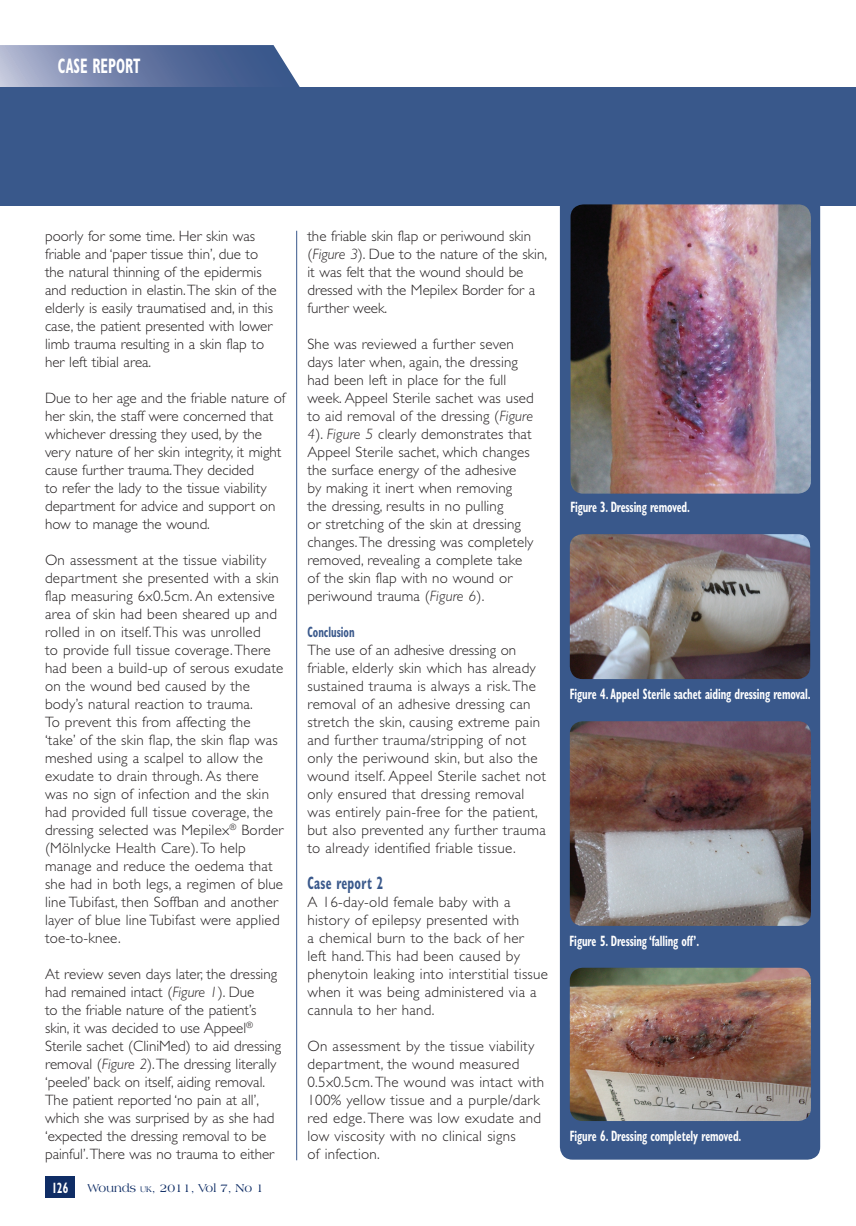
<style>
.page{position:relative;width:856px;height:1226px;background:#fff}
.page>*{position:absolute;margin:0;border:0;box-sizing:border-box;transform-origin:0 0}
.t1{font:700 condensed 21px "Gill Sans";color:#fff;scale:.7 1}
.A-head{font:700 condensed 18px "Gill Sans";letter-spacing:.02em;color:#39588b;scale:.7 1}
.First_para{font:300 15px/18px "Gill Sans";letter-spacing:.01em;color:#231f20}
.t2{font:700 condensed 15px "Gill Sans";letter-spacing:-.01em;color:#fff;scale:.7 1}
.B_Header{font:700 condensed 15px "Gill Sans";color:#39588b;scale:.7 1}
.t3{font:12px "Americana BT";color:#0f2d65}
.s1{font-style:italic}
.s2{font-size:8.4px}
</style>
<div class="page">
<div style="left:560px;top:186px;width:260px;height:973px;background:#39588b;border-radius:13px"></div>
<svg style="left:0;top:45px;width:300px;height:43px"></svg>
<div style="left:45px;top:1176px;width:30px;height:21px;background:#0f2d65"></div>
<div style="left:0;top:88px;width:855px;height:118px;background:#39588b"></div>
<hr style="left:296px;top:231px;width:1px;height:929px;background:#39588b">
<img style="left:570px;top:204px;width:240px;height:289px">
<img style="left:569px;top:534px;width:241px;height:145px">
<img style="left:569px;top:721px;width:241px;height:204px">
<img style="left:569px;top:967px;width:241px;height:153px">
<p class="t1" style="left:58px;top:54px;width:119px">CASE REPORT</p>
<p class="First_para" style="left:45px;top:227px;width:233px">poorly for some time. Her skin was friable and ‘paper tissue thin’, due to the natural thinning of the epidermis and reduction in elastin. The skin of the elderly is easily traumatised and, in this case, the patient presented with lower limb trauma resulting in a skin flap to her left tibial area.</p>
<p class="First_para" style="left:45px;top:389px;width:242px">Due to her age and the friable nature of her skin, the staff were concerned that whichever dressing they used, by the very nature of her skin integrity, it might cause further trauma. They decided<br>to refer the lady to the tissue viability department for advice and support on how to manage the wound.</p>
<p class="First_para" style="left:45px;top:551px;width:240px">On assessment at the tissue viability department she presented with a skin flap measuring 6x0.5cm. An extensive area of skin had been sheared up and rolled in on itself. This was unrolled<br>to provide full tissue coverage. There had been a build-up of serous exudate on the wound bed caused by the body’s natural reaction to trauma.<br>To prevent this from affecting the ‘take’ of the skin flap, the skin flap was meshed using a scalpel to allow the exudate to drain through. As there was no sign of infection and the skin had provided full tissue coverage, the dressing selected was Mepilex<sup>®</sup> Border (Mölnlycke Health Care). To help manage and reduce the oedema that she had in both legs, a regimen of blue line Tubifast, then Soffban and another layer of blue line Tubifast were applied toe-to-knee.</p>
<p class="First_para" style="left:45px;top:965px;width:237px">At review seven days later, the dressing had remained intact (<span class="s1">Figure 1</span>). Due<br>to the friable nature of the patient’s skin, it was decided to use Appeel<sup>® </sup>Sterile sachet (CliniMed) to aid dressing removal (<span class="s1">Figure 2</span>). The dressing literally ‘peeled’ back on itself, aiding removal.<br>The patient reported ‘no pain at all’, which she was surprised by as she had ‘expected the dressing removal to be painful’. There was no trauma to either</p>
<p class="t2" style="left:52px;top:1178px;width:25px">126</p>
<p class="t3" style="left:88px;top:1180px;width:178px">Wounds <span class="s2">uk</span>, 2011, Vol 7, No 1</p>
<p class="First_para" style="left:307px;top:227px;width:241px">the friable skin flap or periwound skin (<span class="s1">Figure 3</span>). Due to the nature of the skin, it was felt that the wound should be dressed with the Mepilex Border for a further week.</p>
<p class="First_para" style="left:307px;top:335px;width:228px">She was reviewed a further seven days later when, again, the dressing had been left in place for the full week. Appeel Sterile sachet was used to aid removal of the dressing (<span class="s1">Figure 4</span>). <span class="s1">Figure 5</span> clearly demonstrates that Appeel Sterile sachet, which changes the surface energy of the adhesive by making it inert when removing the dressing, results in no pulling<br>or stretching of the skin at dressing changes. The dressing was completely removed, revealing a complete take of the skin flap with no wound or periwound trauma (<span class="s1">Figure 6</span>).</p>
<p class="B_Header" style="left:307px;top:623px;width:69px">Conclusion</p>
<p class="First_para" style="left:307px;top:641px;width:240px">The use of an adhesive dressing on friable, elderly skin which has already sustained trauma is always a risk. The removal of an adhesive dressing can stretch the skin, causing extreme pain and further trauma/stripping of not only the periwound skin, but also the wound itself. Appeel Sterile sachet not only ensured that dressing removal was entirely pain-free for the patient, but also prevented any further trauma to already identified friable tissue.</p>
<p class="A-head" style="left:307px;top:872px;width:110px">Case report 2</p>
<p class="First_para" style="left:307px;top:893px;width:242px">A 16-day-old female baby with a history of epilepsy presented with<br>a chemical burn to the back of her<br>left hand. This had been caused by phenytoin leaking into interstitial tissue when it was being administered via a cannula to her hand.</p>
<p class="First_para" style="left:307px;top:1037px;width:238px">On assessment by the tissue viability department, the wound measured<br>0.5x0.5cm. The wound was intact with<br>100% yellow tissue and a purple/dark red edge. There was low exudate and low viscosity with no clinical signs<br>of infection.</p>
<p class="t2" style="left:570px;top:498px;width:172px">Figure 3. Dressing removed.</p>
<p class="t2" style="left:569px;top:685px;width:345px">Figure 4. Appeel Sterile sachet aiding dressing removal.</p>
<p class="t2" style="left:569px;top:932px;width:187px">Figure 5. Dressing ‘falling off’.</p>
<p class="t2" style="left:569px;top:1126px;width:247px">Figure 6. Dressing completely removed.</p>
</div>
